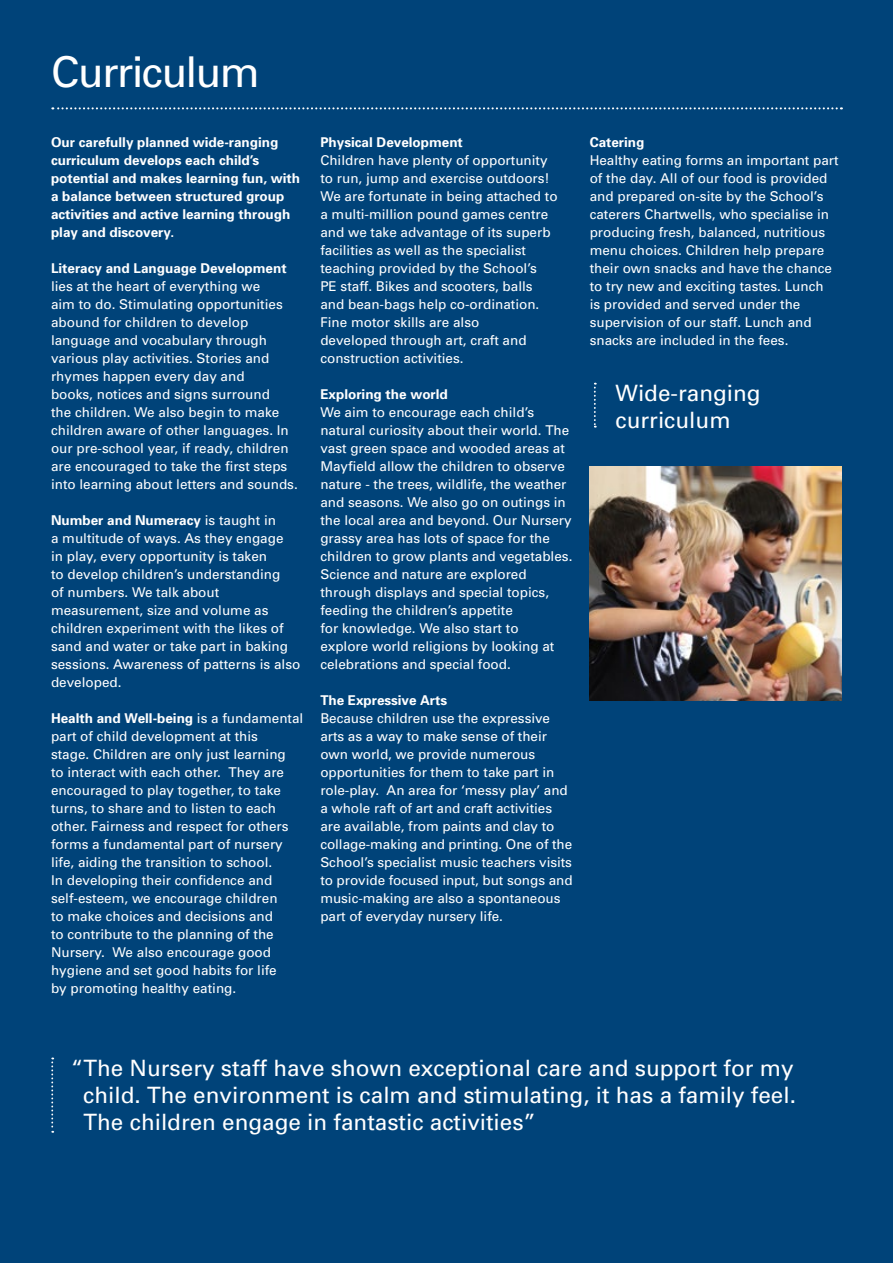
<style>
.page{position:relative;width:893px;height:1263px;background:#004379}
.page>*{position:absolute;margin:0;border:0;box-sizing:border-box;transform-origin:0 0}
.t1{font:42.45px "Univers";letter-spacing:-.04em;color:#fff}
.t2{font:22.5px/27px "Univers";color:#fff}
.t3{font:13.5px/18px "Univers";color:#fff}
.t4{font:700 13.5px/18px "Univers";color:#fff}
.s1{font-weight:700}
</style>
<div class="page">
<svg style="left:52px;top:107px;width:790px;height:2px"></svg>
<svg style="left:594px;top:383px;width:2px;height:45px"></svg>
<svg style="left:51px;top:1057px;width:2px;height:76px"></svg>
<img style="left:590px;top:466px;width:252px;height:234px">
<h1 class="t1" style="left:51px;top:45px;width:210px">Curriculum</h1>
<p class="t4" style="left:51px;top:133px;width:251px">Our carefully planned wide-ranging curriculum develops each child’s potential and makes learning fun, with a balance between structured group activities and active learning through play and discovery.</p>
<p class="t4" style="left:51px;top:259px;width:237px">Literacy and Language Development</p>
<p class="t3" style="left:51px;top:277px;width:248px">lies at the heart of everything we<br>aim to do. Stimulating opportunities abound for children to develop language and vocabulary through various play activities. Stories and rhymes happen every day and<br>books, notices and signs surround<br>the children. We also begin to make children aware of other languages. In our pre-school year, if ready, children are encouraged to take the first steps into learning about letters and sounds.</p>
<p class="t3" style="left:51px;top:511px;width:251px"><span class="s1">Number and Numeracy</span> is taught in<br>a multitude of ways. As they engage<br>in play, every opportunity is taken<br>to develop children’s understanding<br>of numbers. We talk about measurement, size and volume as children experiment with the likes of sand and water or take part in baking sessions. Awareness of patterns is also developed.</p>
<p class="t3" style="left:51px;top:709px;width:254px"><span class="s1">Health and Well-being</span> is a fundamental part of child development at this<br>stage. Children are only just learning<br>to interact with each other. They are encouraged to play together, to take turns, to share and to listen to each other. Fairness and respect for others forms a fundamental part of nursery life, aiding the transition to school.<br>In developing their confidence and self-esteem, we encourage children<br>to make choices and decisions and<br>to contribute to the planning of the Nursery. We also encourage good hygiene and set good habits for life<br>by promoting healthy eating.</p>
<p class="t4" style="left:320px;top:133px;width:144px">Physical Development</p>
<p class="t3" style="left:320px;top:151px;width:239px">Children have plenty of opportunity to run, jump and exercise outdoors!<br>We are fortunate in being attached to a multi-million pound games centre and we take advantage of its superb facilities as well as the specialist teaching provided by the School’s<br>PE staff. Bikes and scooters, balls and bean-bags help co-ordination.<br>Fine motor skills are also<br>developed through art, craft and construction activities.</p>
<p class="t4" style="left:320px;top:385px;width:129px">Exploring the world</p>
<p class="t3" style="left:320px;top:403px;width:254px">We aim to encourage each child’s natural curiosity about their world. The vast green space and wooded areas at Mayfield allow the children to observe nature - the trees, wildlife, the weather and seasons. We also go on outings in the local area and beyond. Our Nursery grassy area has lots of space for the children to grow plants and vegetables.<br>Science and nature are explored through displays and special topics, feeding the children’s appetite<br>for knowledge. We also start to<br>explore world religions by looking at celebrations and special food.</p>
<p class="t4" style="left:320px;top:691px;width:128px">The Expressive Arts</p>
<p class="t3" style="left:320px;top:709px;width:254px">Because children use the expressive arts as a way to make sense of their own world, we provide numerous opportunities for them to take part in role-play. An area for ‘messy play’ and a whole raft of art and craft activities are available, from paints and clay to collage-making and printing. One of the School’s specialist music teachers visits to provide focused input, but songs and music-making are also a spontaneous part of everyday nursery life.</p>
<p class="t4" style="left:590px;top:133px;width:56px">Catering</p>
<p class="t3" style="left:590px;top:151px;width:251px">Healthy eating forms an important part of the day. All of our food is provided and prepared on-site by the School’s caterers Chartwells, who specialise in producing fresh, balanced, nutritious menu choices. Children help prepare their own snacks and have the chance to try new and exciting tastes. Lunch<br>is provided and served under the supervision of our staff. Lunch and snacks are included in the fees.</p>
<h2 class="t2" style="left:616px;top:379px;width:147px">Wide-ranging curriculum</h2>
<h2 class="t2" style="left:83px;top:1054px;width:714px;text-align:justify;text-indent:-12px">“The Nursery staff have shown exceptional care and support for my child. The environment is calm and stimulating, it has a family feel.<br>The children engage in fantastic activities”</h2>
</div>
